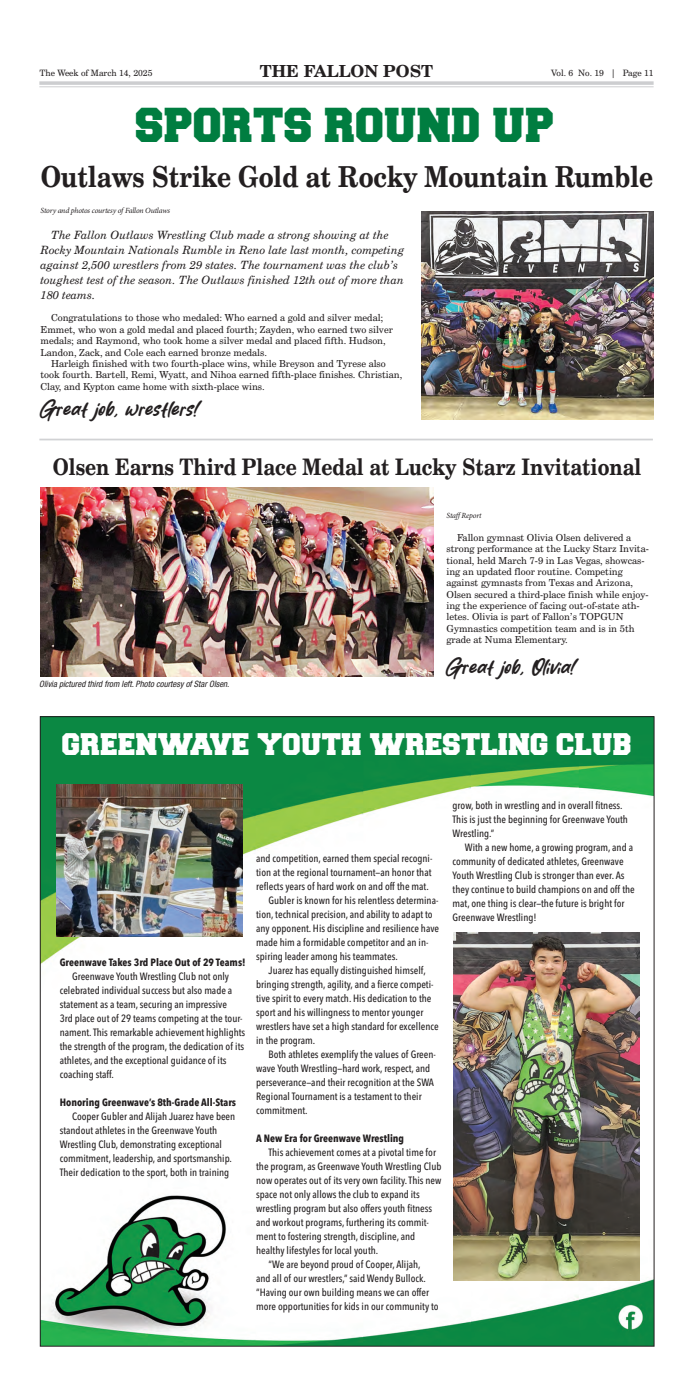
<style>
.page{position:relative;width:693px;height:1386px;background:#fff}
.page>*{position:absolute;margin:0;border:0;box-sizing:border-box;transform-origin:0 0}
.t1{font:41.12px "Collegiate Black FLF";color:#007d40}
.t2{font:700 28.88px "Century Schoolbook BT";color:#231f20;scale:.85 1}
.t3{font:26.25px "Collegiate Black FLF";color:#fff}
.t4{font:700 22.75px "Century Schoolbook BT";color:#231f20;scale:.85 1}
.t5{font:17.5px "Bitcheese";color:#231f20}
.t6{font:700 16.62px "Century Schoolbook BT";color:#231f20}
.t7{font:italic 11.38px/14.9px "Century Schoolbook BT";color:#231f20}
.t8{font:500 10.5px/14px "Avenir Next Condensed";color:#231f20}
.t9{font:700 10.5px "Avenir Next Condensed";color:#231f20}
.t10{font:9.62px/11.4px "Century Schoolbook BT";color:#231f20}
.t11{font:italic condensed 8.75px "Helvetica Neue";color:#231f20}
.t12{font:8.75px "Century Schoolbook BT";color:#231f20}
.t13{font:italic 7.88px "Minion Pro";letter-spacing:-.025em;color:#231f20}
</style>
<div class="page">
<hr style="left:39px;top:81px;width:615px;height:4px;background:#d4d5d7">
<hr style="left:39px;top:86px;width:615px;height:1px;background:#cdced0">
<img style="left:42px;top:718px;width:610px;height:626px">
<img style="left:56px;top:784px;width:186px;height:152px">
<img style="left:454px;top:933px;width:185px;height:348px">
<img style="left:421px;top:212px;width:232px;height:207px">
<img style="left:41px;top:487px;width:393px;height:189px">
<hr style="left:39px;top:439px;width:614px;height:1px;background:#d1d2d4">
<p class="t12" style="left:39px;top:70px;width:115px">The Week of March 14, 2025</p>
<h3 class="t6" style="left:260px;top:65px;width:175px">THE FALLON POST</h3>
<p class="t12" style="left:551px;top:70px;width:104px">Vol. 6 No. 19 | Page 11</p>
<h1 class="t1" style="left:136px;top:108px;width:421px">SPORTS ROUND UP</h1>
<h2 class="t2" style="left:41px;top:166px;width:722px">Outlaws Strike Gold at Rocky Mountain Rumble</h2>
<p class="t13" style="left:41px;top:207px;width:131px">Story and photos courtesy of Fallon Outlaws</p>
<p class="t7" style="left:41px;top:229px;width:365px;text-indent:11px">The Fallon Outlaws Wrestling Club made a strong showing at the Rocky Mountain Nationals Rumble in Reno late last month, competing against 2,500 wrestlers from 29 states. The tournament was the club’s toughest test of the season. The Outlaws finished 12th out of more than 180 teams.</p>
<p class="t10" style="left:41px;top:313px;width:354px;text-indent:11px">Congratulations to those who medaled: Who earned a gold and silver medal; Emmet, who won a gold medal and placed fourth; Zayden, who earned two silver medals; and Raymond, who took home a silver medal and placed fifth. Hudson, Landon, Zack, and Cole each earned bronze medals.</p>
<p class="t10" style="left:41px;top:359px;width:363px;text-indent:11px">Harleigh finished with two fourth-place wins, while Breyson and Tyrese also took fourth. Bartell, Remi, Wyatt, and Nihoa earned fifth-place finishes. Christian,<br>Clay, and Kypton came home with sixth-place wins.</p>
<h3 class="t5" style="left:41px;top:398px;width:159px">Great job, wrestlers!</h3>
<h3 class="t4" style="left:53px;top:458px;width:694px">Olsen Earns Third Place Medal at Lucky Starz Invitational</h3>
<p class="t11" style="left:39px;top:681px;width:192px">Olivia pictured third from left. Photo courtesy of Star Olsen.</p>
<p class="t13" style="left:447px;top:512px;width:37px">StaffReport</p>
<p class="t10" style="left:447px;top:533px;width:204px;text-indent:11px">Fallon gymnast Olivia Olsen delivered a strong performance at the Lucky Starz Invita&shy;tional, held March 7-9 in Las Vegas, showcas&shy;ing an updated floor routine. Competing against gymnasts from Texas and Arizona, Olsen secured a third-place finish while enjoy&shy;ing the experience of facing out-of-state ath&shy;letes. Olivia is part of Fallon’s TOPGUN Gymnastics competition team and is in 5th grade at Numa Elementary.</p>
<h3 class="t5" style="left:447px;top:656px;width:130px">Great job, Olivia!</h3>
<h3 class="t3" style="left:62px;top:733px;width:571px">GREENWAVE YOUTH WRESTLING CLUB</h3>
<p class="t9" style="left:60px;top:956px;width:187px">Greenwave Takes 3rd Place Out of 29 Teams!</p>
<p class="t8" style="left:60px;top:970px;width:187px;text-indent:12px">Greenwave Youth Wrestling Club not only celebrated individual success but also made a statement as a team, securing an impressive<br>3rd place out of 29 teams competing at the tour&shy;nament. This remarkable achievement highlights the strength of the program, the dedication of its athletes, and the exceptional guidance of its coaching staff.</p>
<p class="t9" style="left:60px;top:1096px;width:178px">Honoring Greenwave’s 8th-Grade All-Stars</p>
<p class="t8" style="left:60px;top:1110px;width:177px;text-indent:12px">Cooper Gubler and Alijah Juarez have been standout athletes in the Greenwave Youth Wrestling Club, demonstrating exceptional commitment, leadership, and sportsmanship.<br>Their dedication to the sport, both in training</p>
<p class="t8" style="left:256px;top:851px;width:178px">and competition, earned them special recogni-</p>
<p class="t8" style="left:256px;top:865px;width:177px">tion at the regional tournament—an honor that</p>
<p class="t8" style="left:256px;top:879px;width:174px">reflects years of hard work on and off the mat.</p>
<p class="t8" style="left:269px;top:893px;width:171px">Gubler is known for his relentless determina-</p>
<p class="t8" style="left:256px;top:907px;width:178px">tion, technical precision, and ability to adapt to</p>
<p class="t8" style="left:256px;top:921px;width:184px">any opponent. His discipline and resilience have</p>
<p class="t8" style="left:256px;top:935px;width:174px">made him a formidable competitor and an in-</p>
<p class="t8" style="left:256px;top:949px;width:143px">spiring leader among his teammates.</p>
<p class="t8" style="left:269px;top:963px;width:159px">Juarez has equally distinguished himself,</p>
<p class="t8" style="left:256px;top:977px;width:179px">bringing strength, agility, and a fierce competi-</p>
<p class="t8" style="left:256px;top:991px;width:177px">tive spirit to every match. His dedication to the</p>
<p class="t8" style="left:256px;top:1005px;width:169px">sport and his willingness to mentor younger</p>
<p class="t8" style="left:256px;top:1019px;width:184px">wrestlers have set a high standard for excellence</p>
<p class="t8" style="left:256px;top:1033px;width:61px">in the program.</p>
<p class="t8" style="left:269px;top:1047px;width:169px">Both athletes exemplify the values of Green-</p>
<p class="t8" style="left:256px;top:1061px;width:176px">wave Youth Wrestling—hard work, respect, and</p>
<p class="t8" style="left:256px;top:1075px;width:179px">perseverance—and their recognition at the SWA</p>
<p class="t8" style="left:256px;top:1089px;width:167px">Regional Tournament is a testament to their</p>
<p class="t8" style="left:256px;top:1103px;width:53px">commitment.</p>
<p class="t9" style="left:256px;top:1132px;width:149px">A New Era for Greenwave Wrestling</p>
<p class="t8" style="left:269px;top:1145px;width:169px">This achievement comes at a pivotal time for</p>
<p class="t8" style="left:256px;top:1159px;width:187px">the program, as Greenwave Youth Wrestling Club</p>
<p class="t8" style="left:256px;top:1173px;width:187px">now operates out of its very own facility. This new</p>
<p class="t8" style="left:256px;top:1187px;width:165px">space not only allows the club to expand its</p>
<p class="t8" style="left:256px;top:1201px;width:178px">wrestling program but also offers youth fitness</p>
<p class="t8" style="left:256px;top:1215px;width:174px">and workout programs, furthering its commit-</p>
<p class="t8" style="left:256px;top:1229px;width:161px">ment to fostering strength, discipline, and</p>
<p class="t8" style="left:256px;top:1243px;width:124px">healthy lifestyles for local youth.</p>
<p class="t8" style="left:269px;top:1257px;width:154px">“We are beyond proud of Cooper, Alijah,</p>
<p class="t8" style="left:256px;top:1271px;width:171px">and all of our wrestlers,” said Wendy Bullock.</p>
<p class="t8" style="left:256px;top:1285px;width:175px">“Having our own building means we can offer</p>
<p class="t8" style="left:256px;top:1299px;width:184px">more opportunities for kids in our community to</p>
<p class="t8" style="left:453px;top:799px;width:177px">grow, both in wrestling and in overall fitness.<br>This is just the beginning for Greenwave Youth<br>Wrestling.”</p>
<p class="t8" style="left:453px;top:841px;width:184px;text-indent:12px">With a new home, a growing program, and a community of dedicated athletes, Greenwave Youth Wrestling Club is stronger than ever. As they continue to build champions on and off the mat, one thing is clear—the future is bright for Greenwave Wrestling!</p>
</div>
